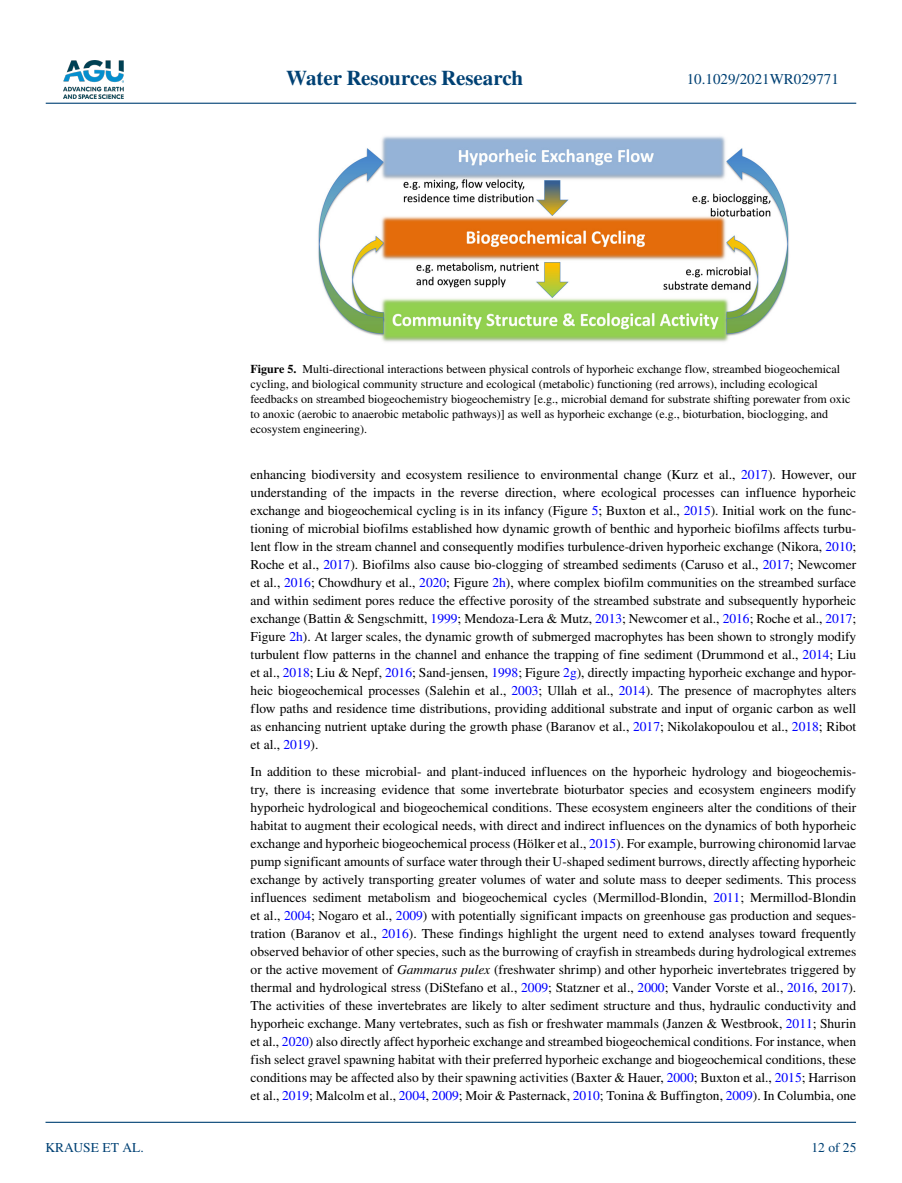
<style>
.page{position:relative;width:902px;height:1183px;background:#fff}
.page>*{position:absolute;margin:0;border:0;box-sizing:border-box;transform-origin:0 0}
.t1{font:700 21px "STIX";color:#004174}
.t2{font:15px "STIX";color:#004174}
.t3{font:13.5px/18px "STIX";color:#000;text-align:justify}
.t4{font:13.5px "STIX";color:#004174}
.t5{font:12px/15px "STIX";color:#000}
.s1{font-weight:700}
.s2{color:#00f}
.s3{font-style:italic}
</style>
<div class="page">
<img style="left:63px;top:60px;width:60px;height:39px">
<hr style="left:46px;top:103px;width:810px;height:1px;background:#004174">
<hr style="left:45px;top:1121px;width:810px;height:1px;background:#004174">
<img style="left:318px;top:136px;width:471px;height:206px">
<h1 class="t1" style="left:286px;top:66px;width:238px">Water Resources Research</h1>
<p class="t2" style="left:686px;top:69px;width:154px">10.1029/2021WR029771</p>
<p class="t4" style="left:45px;top:1138px;width:100px">KRAUSE ET AL.</p>
<p class="t5" style="left:250px;top:362px;width:601px"><span class="s1">Figure 5.</span> Multi-directional interactions between physical controls of hyporheic exchange flow, streambed biogeochemical cycling, and biological community structure and ecological (metabolic) functioning (red arrows), including ecological feedbacks on streambed biogeochemistry biogeochemistry [e.g., microbial demand for substrate shifting porewater from oxic to anoxic (aerobic to anaerobic metabolic pathways)] as well as hyporheic exchange (e.g., bioturbation, bioclogging, and ecosystem engineering).</p>
<p class="t3" style="left:250px;top:466px;width:607px">enhancing biodiversity and ecosystem resilience to environmental change (Kurz et al., <span class="s2">2017</span>). However, our understanding of the impacts in the reverse direction, where ecological processes can influence hyporheic exchange and biogeochemical cycling is in its infancy (Figure <span class="s2">5</span>; Buxton et al., <span class="s2">2015</span>). Initial work on the func&shy;tioning of microbial biofilms established how dynamic growth of benthic and hyporheic biofilms affects turbu&shy;lent flow in the stream channel and consequently modifies turbulence-driven hyporheic exchange (Nikora, <span class="s2">2010</span>; Roche et al., <span class="s2">2017</span>). Biofilms also cause bio-clogging of streambed sediments (Caruso et al., <span class="s2">2017</span>; Newcomer et al., <span class="s2">2016</span>; Chowdhury et al., <span class="s2">2020</span>; Figure <span class="s2">2h</span>), where complex biofilm communities on the streambed surface and within sediment pores reduce the effective porosity of the streambed substrate and subsequently hyporheic exchange (Battin &amp; Sengschmitt, <span class="s2">1999</span>; Mendoza-Lera &amp; Mutz, <span class="s2">2013</span>; Newcomer et al., <span class="s2">2016</span>; Roche et al., <span class="s2">2017</span>; Figure <span class="s2">2h</span>). At larger scales, the dynamic growth of submerged macrophytes has been shown to strongly modify turbulent flow patterns in the channel and enhance the trapping of fine sediment (Drummond et al., <span class="s2">2014</span>; Liu et al., <span class="s2">2018</span>; Liu &amp; Nepf, <span class="s2">2016</span>; Sand-jensen, <span class="s2">1998</span>; Figure <span class="s2">2g</span>), directly impacting hyporheic exchange and hypor&shy;heic biogeochemical processes (Salehin et al., <span class="s2">2003</span>; Ullah et al., <span class="s2">2014</span>). The presence of macrophytes alters flow paths and residence time distributions, providing additional substrate and input of organic carbon as well as enhancing nutrient uptake during the growth phase (Baranov et al., <span class="s2">2017</span>; Nikolakopoulou et al., <span class="s2">2018</span>; Ribot et al., <span class="s2">2019</span>).</p>
<p class="t3" style="left:251px;top:763px;width:607px">In addition to these microbial- and plant-induced influences on the hyporheic hydrology and biogeochemis&shy;try, there is increasing evidence that some invertebrate bioturbator species and ecosystem engineers modify hyporheic hydrological and biogeochemical conditions. These ecosystem engineers alter the conditions of their habitat to augment their ecological needs, with direct and indirect influences on the dynamics of both hyporheic exchange and hyporheic biogeochemical process (Hölker et al., <span class="s2">2015</span>). For example, burrowing chironomid larvae pump significant amounts of surface water through their U-shaped sediment burrows, directly affecting hyporheic exchange by actively transporting greater volumes of water and solute mass to deeper sediments. This process influences sediment metabolism and biogeochemical cycles (Mermillod-Blondin, <span class="s2">2011</span>; Mermillod-Blondin et al., <span class="s2">2004</span>; Nogaro et al., <span class="s2">2009</span>) with potentially significant impacts on greenhouse gas production and seques&shy;tration (Baranov et al., <span class="s2">2016</span>). These findings highlight the urgent need to extend analyses toward frequently observed behavior of other species, such as the burrowing of crayfish in streambeds during hydrological extremes or the active movement of <span class="s3">Gammarus pulex</span> (freshwater shrimp) and other hyporheic invertebrates triggered by thermal and hydrological stress (DiStefano et al., <span class="s2">2009</span>; Statzner et al., <span class="s2">2000</span>; Vander Vorste et al., <span class="s2">2016</span>, <span class="s2">2017</span>).<br>The activities of these invertebrates are likely to alter sediment structure and thus, hydraulic conductivity and hyporheic exchange. Many vertebrates, such as fish or freshwater mammals (Janzen &amp; Westbrook, <span class="s2">2011</span>; Shurin et al., <span class="s2">2020</span>) also directly affect hyporheic exchange and streambed biogeochemical conditions. For instance, when fish select gravel spawning habitat with their preferred hyporheic exchange and biogeochemical conditions, these conditions may be affected also by their spawning activities (Baxter &amp; Hauer, <span class="s2">2000</span>; Buxton et al., <span class="s2">2015</span>; Harrison et al., <span class="s2">2019</span>; Malcolm et al., <span class="s2">2004</span>, <span class="s2">2009</span>; Moir &amp; Pasternack, <span class="s2">2010</span>; Tonina &amp; Buffington, <span class="s2">2009</span>). In Columbia, one</p>
<p class="t4" style="left:811px;top:1138px;width:46px">12 of 25</p>
</div>
